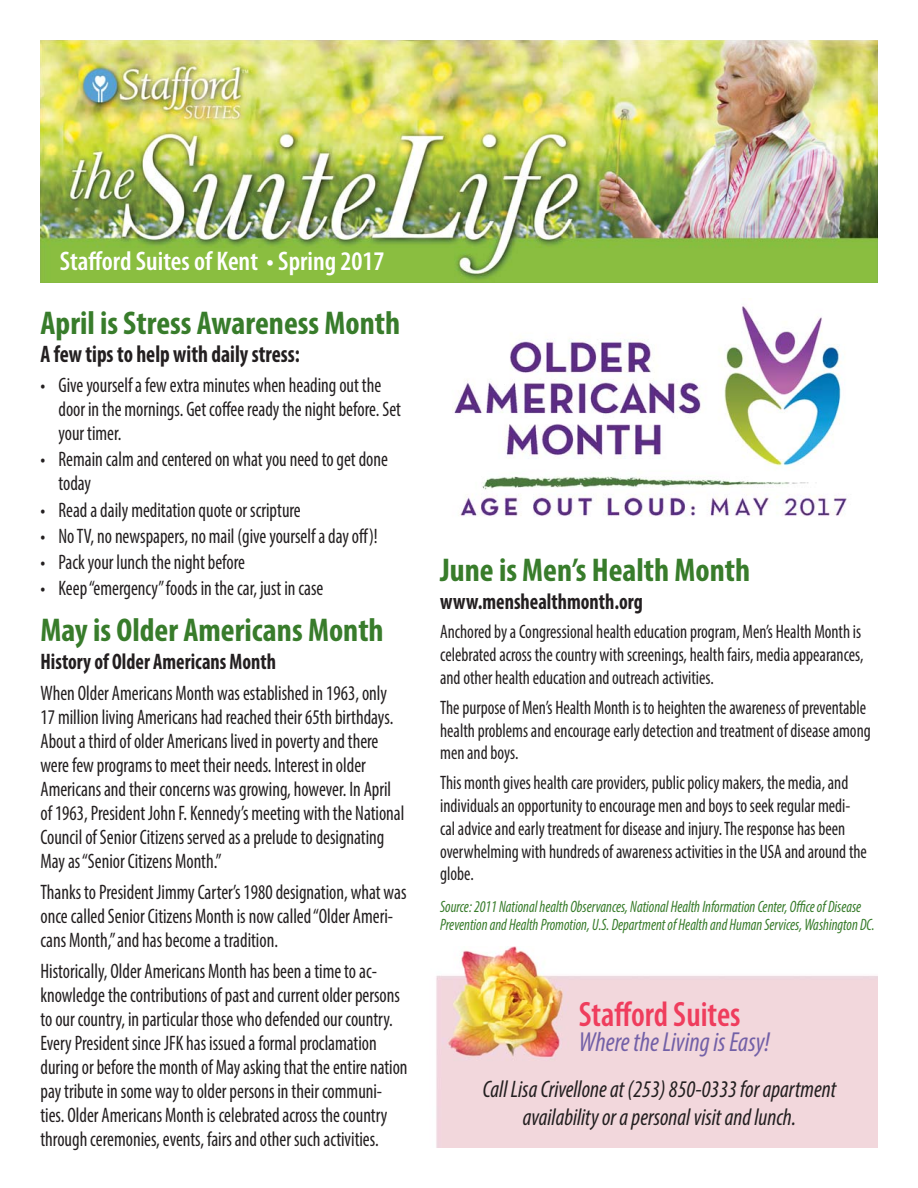
<style>
.page{position:relative;width:918px;height:1188px;background:#fff}
.page>*{position:absolute;margin:0;border:0;box-sizing:border-box;transform-origin:0 0}
.t1{font:600 condensed 35.4px "Myriad Pro";color:#ef3d5d;scale:.95 1}
.t2{font:700 condensed 33px "Myriad Pro";color:#387c2b}
.t3{font:italic condensed 27.6px "Myriad Pro";color:#7260a7;scale:.95 1}
.t4{font:600 condensed 27px "Myriad Pro";color:#fff}
.t5{font:italic condensed 24px/28.5px "Myriad Pro";color:#231f20;text-align:center;scale:.95 1}
.t6{font:700 condensed 24px "Myriad Pro";color:#231f20;scale:.9 1}
.t7{font:700 condensed 22.5px "Myriad Pro";color:#231f20;scale:.9 1}
.t8{font:condensed 21px/24px "Myriad Pro";color:#231f20;scale:.9 1}
.t9{font:condensed 19.5px/22.8px "Myriad Pro";color:#231f20;scale:.9 1}
.t10{font:italic condensed 16.5px/18px "Myriad Pro";color:#387c2b;scale:.9 1}
</style>
<div class="page">
<img style="left:436px;top:946px;width:442px;height:202px">
<img style="left:40px;top:40px;width:838px;height:242px">
<img style="left:452px;top:298px;width:395px;height:219px">
<p class="t4" style="left:60px;top:251px;width:326px">Stafford Suites of Kent • Spring 2017</p>
<h2 class="t2" style="left:40px;top:310px;width:361px">April is Stress Awareness Month</h2>
<p class="t6" style="left:40px;top:344px;width:290px">A few tips to help with daily stress:</p>
<p class="t8" style="left:58px;top:375px;width:382px;text-indent:-18px">• Give yourself a few extra minutes when heading out the door in the mornings. Get coffee ready the night before. Set your timer.</p>
<p class="t8" style="left:58px;top:450px;width:368px;text-indent:-18px">• Remain calm and centered on what you need to get done today</p>
<p class="t8" style="left:40px;top:500px;width:291px">• Read a daily meditation quote or scripture</p>
<p class="t8" style="left:40px;top:526px;width:376px">• No TV, no newspapers, no mail (give yourself a day off)!</p>
<p class="t8" style="left:40px;top:552px;width:229px">• Pack your lunch the night before</p>
<p class="t8" style="left:40px;top:578px;width:316px">• Keep “emergency” foods in the car, just in case</p>
<h2 class="t2" style="left:40px;top:618px;width:345px">May is Older Americans Month</h2>
<p class="t7" style="left:40px;top:653px;width:263px">History of Older Americans Month</p>
<p class="t8" style="left:40px;top:683px;width:406px">When Older Americans Month was established in 1963, only 17 million living Americans had reached their 65th birthdays.<br>About a third of older Americans lived in poverty and there were few programs to meet their needs. Interest in older Americans and their concerns was growing, however. In April of 1963, President John F. Kennedy’s meeting with the National Council of Senior Citizens served as a prelude to designating May as “Senior Citizens Month.”</p>
<p class="t8" style="left:40px;top:882px;width:408px">Thanks to President Jimmy Carter’s 1980 designation, what was once called Senior Citizens Month is now called “Older Ameri&shy;cans Month,” and has become a tradition.</p>
<p class="t8" style="left:40px;top:961px;width:409px">Historically, Older Americans Month has been a time to ac&shy;knowledge the contributions of past and current older persons to our country, in particular those who defended our country.<br>Every President since JFK has issued a formal proclamation during or before the month of May asking that the entire nation pay tribute in some way to older persons in their communi&shy;ties. Older Americans Month is celebrated across the country through ceremonies, events, fairs and other such activities.</p>
<h2 class="t2" style="left:440px;top:557px;width:312px">June is Men’s Health Month</h2>
<p class="t7" style="left:440px;top:593px;width:227px">www.menshealthmonth.org</p>
<p class="t9" style="left:440px;top:622px;width:472px;text-align:justify">Anchored by a Congressional health education program, Men’s Health Month is celebrated across the country with screenings, health fairs, media appearances, and other health education and outreach activities.</p>
<p class="t9" style="left:440px;top:698px;width:480px">The purpose of Men’s Health Month is to heighten the awareness of preventable health problems and encourage early detection and treatment of disease among men and boys.</p>
<p class="t9" style="left:440px;top:773px;width:476px">This month gives health care providers, public policy makers, the media, and individuals an opportunity to encourage men and boys to seek regular medi&shy;cal advice and early treatment for disease and injury. The response has been overwhelming with hundreds of awareness activities in the USA and around the globe.</p>
<p class="t10" style="left:440px;top:899px;width:484px">Source: 2011 National health Observances, National Health Information Center, Office of Disease<br>Prevention and Health Promotion, U.S. Department of Health and Human Services, Washington DC.</p>
<h1 class="t1" style="left:579px;top:1000px;width:172px">Stafford Suites</h1>
<h3 class="t3" style="left:579px;top:1031px;width:203px">Where the Living is Easy!</h3>
<p class="t5" style="left:483px;top:1077px;width:373px">Call Lisa Crivellone at (253) 850-0333 for apartment availability or a personal visit and lunch.</p>
</div>
